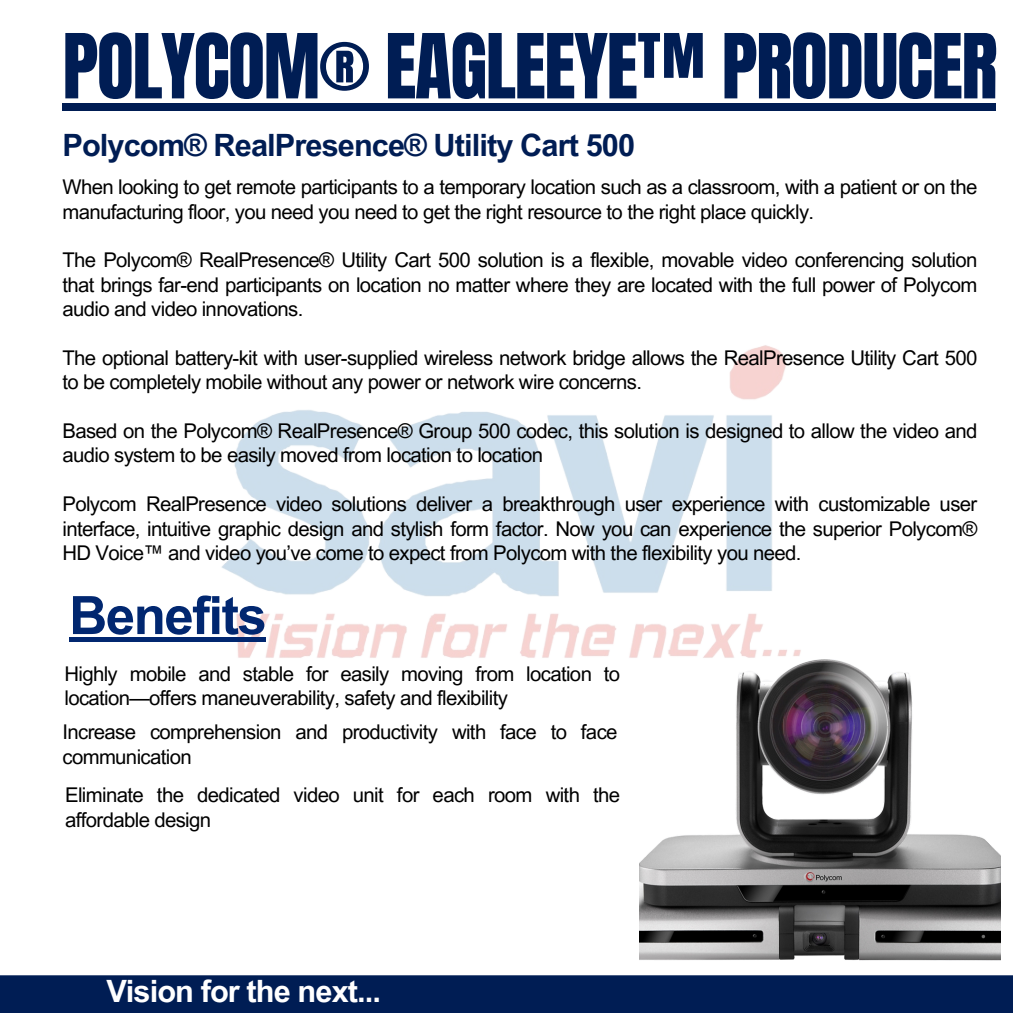
<style>
.page{position:relative;width:1013px;height:1013px;background:#fff}
.page>*{position:absolute;margin:0;border:0;box-sizing:border-box;transform-origin:0 0}
.t1{font:76.12px "Anton";letter-spacing:-.02em;color:#001d54}
.t2{font:700 53px "Arial MT Pro";letter-spacing:-.03em;color:#012770}
.t3{font:700 30.75px "Arial MT Pro";letter-spacing:-.03em;color:#001d54}
.t4{font:700 30.75px "Arial MT Pro";letter-spacing:-.03em;color:#fff}
.t5{font:20.25px/24.4px "Arial MT Pro";letter-spacing:-.03em;color:#000}
</style>
<div class="page">
<img style="left:206px;top:345px;width:595px;height:313px">
<div style="left:62px;top:103px;width:934px;height:8px;background:#001d54"></div>
<div style="left:0;top:975px;width:1012px;height:37px;background:#001d54"></div>
<hr style="left:69px;top:637px;width:196px;height:4px;background:#012770">
<img style="left:639px;top:660px;width:361px;height:300px">
<p class="t1" style="left:62px;top:12px;width:936px">POLYCOM® EAGLEEYE™ PRODUCER</p>
<p class="t3" style="left:62px;top:134px;width:574px">Polycom® RealPresence® Utility Cart 500</p>
<p class="t5" style="left:62px;top:177px;width:916px">When looking to get remote participants to a temporary location such as a classroom, with a patient or on the manufacturing floor, you need you need to get the right resource to the right place quickly.</p>
<p class="t5" style="left:62px;top:250px;width:916px;text-align:justify">The Polycom® RealPresence® Utility Cart 500 solution is a flexible, movable video conferencing solution that brings far-end participants on location no matter where they are located with the full power of Polycom audio and video innovations.</p>
<p class="t5" style="left:62px;top:348px;width:916px">The optional battery-kit with user-supplied wireless network bridge allows the RealPresence Utility Cart 500 to be completely mobile without any power or network wire concerns.</p>
<p class="t5" style="left:62px;top:421px;width:916px">Based on the Polycom® RealPresence® Group 500 codec, this solution is designed to allow the video and audio system to be easily moved from location to location</p>
<p class="t5" style="left:62px;top:494px;width:916px;text-align:justify">Polycom RealPresence video solutions deliver a breakthrough user experience with customizable user interface, intuitive graphic design and stylish form factor. Now you can experience the superior Polycom® HD Voice™ and video you’ve come to expect from Polycom with the flexibility you need.</p>
<p class="t2" style="left:69px;top:595px;width:199px">Benefits</p>
<p class="t5" style="left:64px;top:664px;width:557px">Highly mobile and stable for easily moving from location to location—offers maneuverability, safety and flexibility</p>
<p class="t5" style="left:62px;top:722px;width:556px">Increase comprehension and productivity with face to face communication</p>
<p class="t5" style="left:65px;top:785px;width:556px">Eliminate the dedicated video unit for each room with the affordable design</p>
<p class="t4" style="left:106px;top:979px;width:276px">Vision for the next...</p>
</div>
